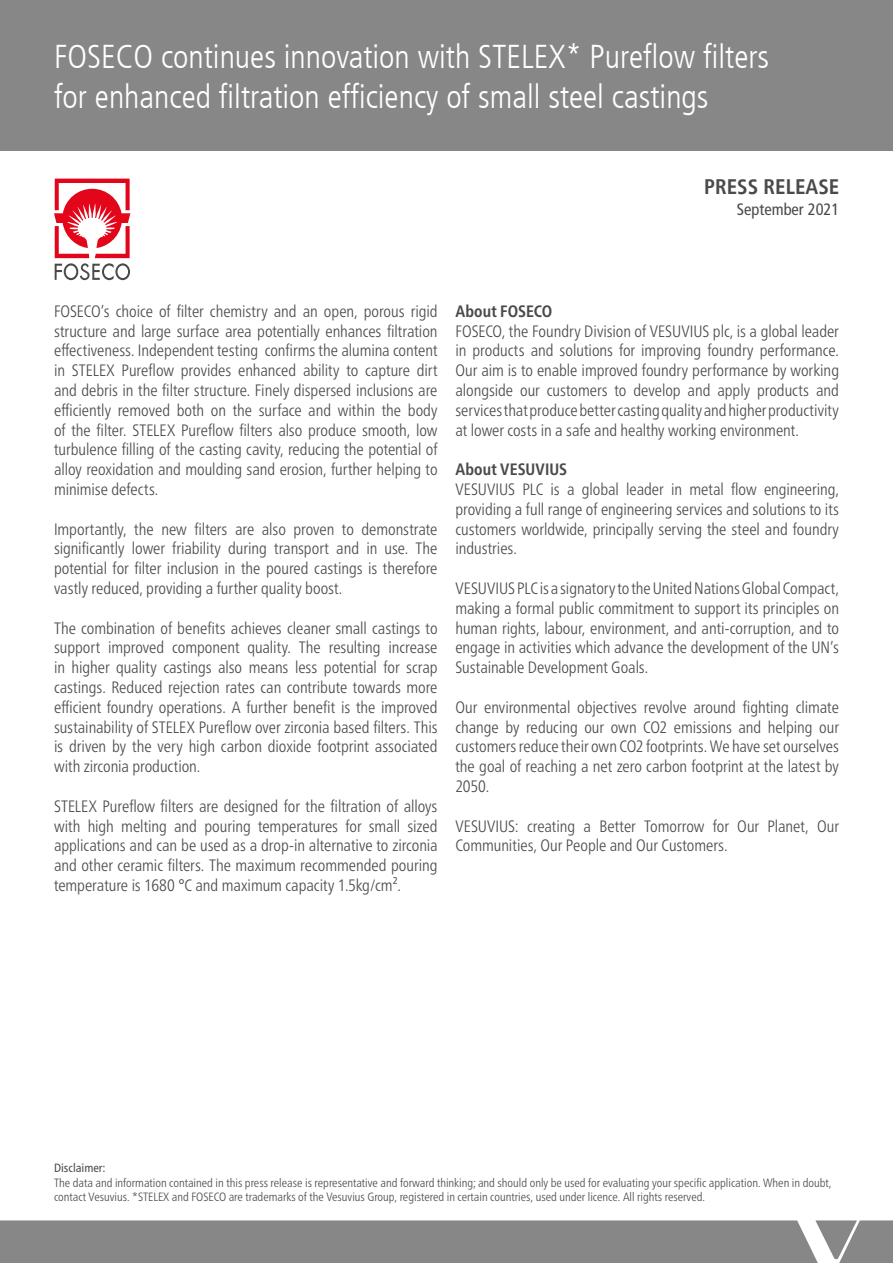
<style>
.page{position:relative;width:893px;height:1263px;background:#fff}
.page>*{position:absolute;margin:0;border:0;box-sizing:border-box;transform-origin:0 0}
.t1{font:300 condensed 33px/39.6px "Frutiger LT";color:#fff}
.t2{font:700 condensed 21px "Frutiger LT";color:#4a4a49}
.t3{font:300 condensed 16.5px/19.8px "Frutiger Neue LTW1 G";color:#4a4a49;text-align:justify}
.t4{font:700 condensed 16.5px "Frutiger Neue LTW1 G";letter-spacing:.005em;color:#4a4a49}
.t5{font:condensed 16.5px "Frutiger LT";color:#4a4a49}
.t6{font:300 condensed 12px/14.4px "Frutiger Neue LTW1 G";color:#4a4a49}
.t7{font:condensed 12px "Frutiger Neue LTW1 G";color:#4a4a49}
</style>
<div class="page">
<div style="left:0;top:0;width:893px;height:151px;background:#878787"></div>
<div style="left:0;top:1220px;width:893px;height:43px;background:#878787"></div>
<svg style="left:54px;top:179px;width:76px;height:101px"></svg>
<h1 class="t1" style="left:54px;top:37px;width:717px">FOSECO continues innovation with STELEX* Pureflow filters for enhanced filtration efficiency of small steel castings</h1>
<p class="t2" style="left:704px;top:175px;width:137px">PRESS RELEASE</p>
<p class="t5" style="left:737px;top:200px;width:104px">September 2021</p>
<p class="t3" style="left:54px;top:301px;width:385px">FOSECO’s choice of filter chemistry and an open, porous rigid structure and large surface area potentially enhances filtration effectiveness. Independent testing confirms the alumina content in STELEX Pureflow provides enhanced ability to capture dirt and debris in the filter structure. Finely dispersed inclusions are efficiently removed both on the surface and within the body of the filter. STELEX Pureflow filters also produce smooth, low turbulence filling of the casting cavity, reducing the potential of alloy reoxidation and moulding sand erosion, further helping to minimise defects.</p>
<p class="t3" style="left:54px;top:519px;width:385px">Importantly, the new filters are also proven to demonstrate significantly lower friability during transport and in use. The potential for filter inclusion in the poured castings is therefore vastly reduced, providing a further quality boost.</p>
<p class="t3" style="left:54px;top:618px;width:385px">The combination of benefits achieves cleaner small castings to support improved component quality. The resulting increase in higher quality castings also means less potential for scrap castings. Reduced rejection rates can contribute towards more efficient foundry operations. A further benefit is the improved sustainability of STELEX Pureflow over zirconia based filters. This is driven by the very high carbon dioxide footprint associated with zirconia production.</p>
<p class="t3" style="left:54px;top:796px;width:385px">STELEX Pureflow filters are designed for the filtration of alloys with high melting and pouring temperatures for small sized applications and can be used as a drop-in alternative to zirconia and other ceramic filters. The maximum recommended pouring temperature is 1680 °C and maximum capacity 1.5kg/cm².</p>
<p class="t4" style="left:455px;top:301px;width:98px">About FOSECO</p>
<p class="t3" style="left:455px;top:321px;width:385px">FOSECO, the Foundry Division of VESUVIUS plc, is a global leader in products and solutions for improving foundry performance.<br>Our aim is to enable improved foundry performance by working alongside our customers to develop and apply products and services that produce better casting quality and higher productivity at lower costs in a safe and healthy working environment.</p>
<p class="t4" style="left:455px;top:460px;width:113px">About VESUVIUS</p>
<p class="t3" style="left:455px;top:479px;width:385px">VESUVIUS PLC is a global leader in metal flow engineering, providing a full range of engineering services and solutions to its customers worldwide, principally serving the steel and foundry industries.</p>
<p class="t3" style="left:455px;top:578px;width:385px">VESUVIUS PLC is a signatory to the United Nations Global Compact, making a formal public commitment to support its principles on human rights, labour, environment, and anti-corruption, and to engage in activities which advance the development of the UN’s Sustainable Development Goals.</p>
<p class="t3" style="left:455px;top:697px;width:385px">Our environmental objectives revolve around fighting climate change by reducing our own CO2 emissions and helping our customers reduce their own CO2 footprints. We have set ourselves the goal of reaching a net zero carbon footprint at the latest by 2050.</p>
<p class="t3" style="left:455px;top:816px;width:385px">VESUVIUS: creating a Better Tomorrow for Our Planet, Our<br>Communities, Our People and Our Customers.</p>
<p class="t7" style="left:54px;top:1161px;width:53px">Disclaimer:</p>
<p class="t6" style="left:54px;top:1175px;width:779px">The data and information contained in this press release is representative and forward thinking; and should only be used for evaluating your specific application. When in doubt, contact Vesuvius. *STELEX and FOSECO are trademarks of the Vesuvius Group, registered in certain countries, used under licence. All rights reserved.</p>
</div>
